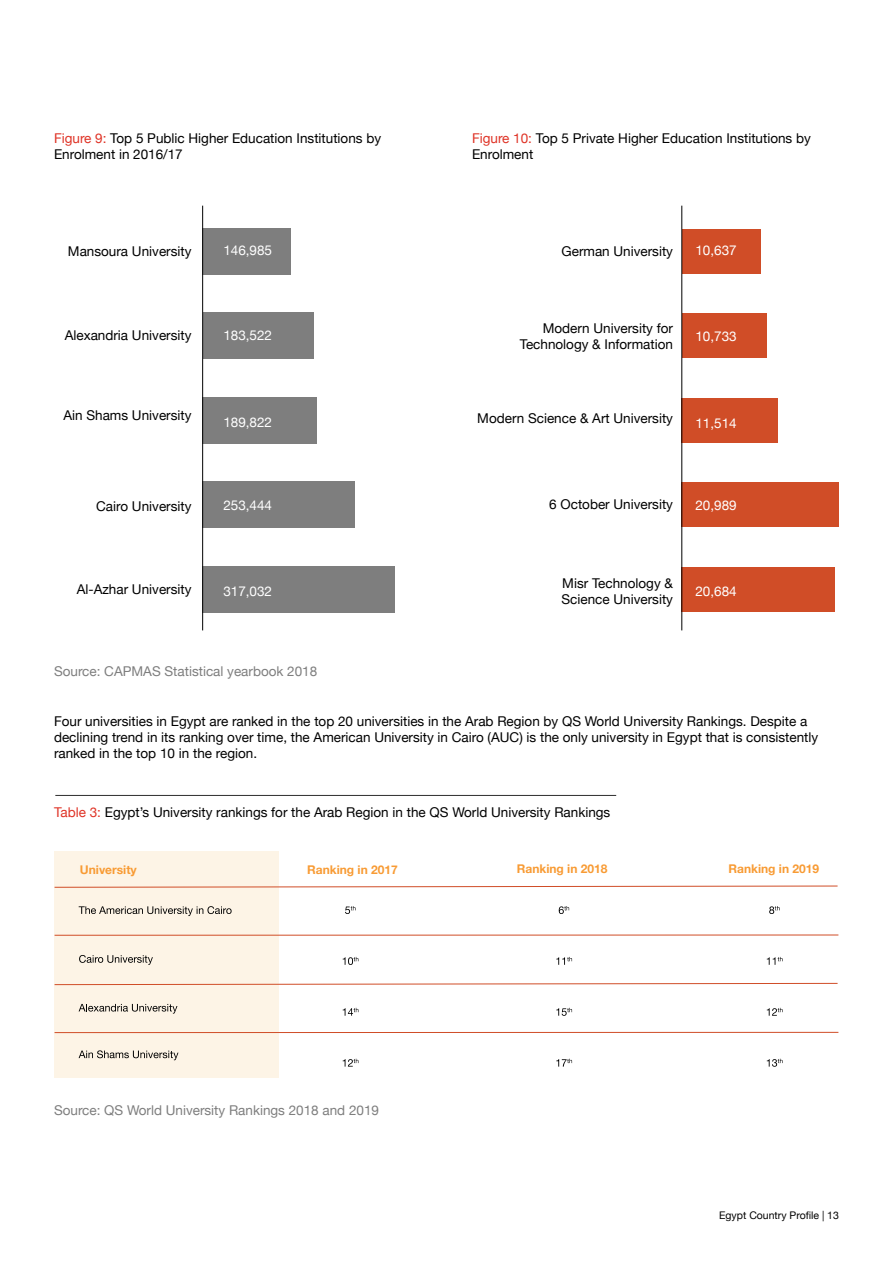
<style>
.page{position:relative;width:893px;height:1263px;background:#fff}
.page>*{position:absolute;margin:0;border:0;box-sizing:border-box;transform-origin:0 0}
.t1{font:13.5px/16.2px "Helvetica Neue";color:#000}
.t2{font:13.5px "Helvetica Neue";color:#7e7e7e}
.t3{font:13.5px "Helvetica Neue";color:#fff}
.t4{font:700 12px "Helvetica Neue";color:#f89b34}
.t5{font:10.5px "Helvetica Neue";color:#000}
.s1{color:#df3326}
</style>
<div class="page">
<div style="left:203px;top:228px;width:88px;height:47px;background:#7e7e7e"></div>
<div style="left:203px;top:313px;width:111px;height:46px;background:#7e7e7e"></div>
<div style="left:203px;top:397px;width:114px;height:46px;background:#7e7e7e"></div>
<div style="left:203px;top:482px;width:152px;height:46px;background:#7e7e7e"></div>
<div style="left:203px;top:566px;width:192px;height:46px;background:#7e7e7e"></div>
<hr style="left:202px;top:206px;width:1px;height:424px;background:#000">
<div style="left:682px;top:229px;width:78px;height:45px;background:#d04d27"></div>
<div style="left:682px;top:313px;width:85px;height:45px;background:#d04d27"></div>
<div style="left:682px;top:398px;width:96px;height:45px;background:#d04d27"></div>
<div style="left:682px;top:482px;width:157px;height:45px;background:#d04d27"></div>
<div style="left:682px;top:567px;width:153px;height:45px;background:#d04d27"></div>
<hr style="left:681px;top:206px;width:1px;height:424px;background:#000">
<div style="left:54px;top:851px;width:225px;height:226px;background:#fdf4e6"></div>
<svg style="left:79px;top:906px;width:153px;height:10px"></svg>
<svg style="left:79px;top:955px;width:74px;height:10px"></svg>
<svg style="left:769px;top:906px;width:11px;height:8px"></svg>
<svg style="left:767px;top:957px;width:15px;height:8px"></svg>
<svg style="left:767px;top:1008px;width:15px;height:8px"></svg>
<svg style="left:767px;top:1059px;width:15px;height:8px"></svg>
<svg style="left:559px;top:906px;width:10px;height:8px"></svg>
<svg style="left:556px;top:957px;width:16px;height:8px"></svg>
<svg style="left:556px;top:1059px;width:16px;height:7px"></svg>
<svg style="left:556px;top:1008px;width:16px;height:8px"></svg>
<svg style="left:345px;top:906px;width:10px;height:8px"></svg>
<svg style="left:343px;top:957px;width:15px;height:8px"></svg>
<svg style="left:343px;top:1059px;width:15px;height:7px"></svg>
<svg style="left:343px;top:1008px;width:15px;height:8px"></svg>
<svg style="left:79px;top:1004px;width:98px;height:10px"></svg>
<svg style="left:79px;top:1050px;width:99px;height:10px"></svg>
<svg style="left:54px;top:885px;width:784px;height:3px"></svg>
<hr style="left:55px;top:935px;width:783px;height:1px;background:#d04d27">
<svg style="left:54px;top:983px;width:784px;height:2px"></svg>
<hr style="left:55px;top:1032px;width:783px;height:1px;background:#d04d27">
<hr style="left:55px;top:795px;width:561px;height:1px;background:#2d2d2d">
<p class="t1" style="left:54px;top:131px;width:329px"><span class="s1">Figure 9:</span> Top 5 Public Higher Education Institutions by<br>Enrolment in 2016/17</p>
<p class="t1" style="left:472px;top:131px;width:340px"><span class="s1">Figure 10:</span> Top 5 Private Higher Education Institutions by<br>Enrolment</p>
<p class="t3" style="left:223px;top:241px;width:50px">146,985</p>
<p class="t3" style="left:695px;top:241px;width:43px">10,637</p>
<p class="t1" style="left:68px;top:244px;width:125px">Mansoura University</p>
<p class="t1" style="left:561px;top:244px;width:113px">German University</p>
<p class="t1" style="left:65px;top:328px;width:128px">Alexandria University</p>
<p class="t1" style="left:520px;top:321px;width:155px;text-align:right">Modern University for<br>Technology &amp; Information</p>
<p class="t3" style="left:223px;top:326px;width:50px">183,522</p>
<p class="t3" style="left:695px;top:326px;width:43px">10,733</p>
<p class="t1" style="left:63px;top:408px;width:130px">Ain Shams University</p>
<p class="t1" style="left:477px;top:411px;width:197px">Modern Science &amp; Art University</p>
<p class="t3" style="left:223px;top:413px;width:50px">189,822</p>
<p class="t3" style="left:695px;top:413px;width:43px">11,514</p>
<p class="t1" style="left:96px;top:499px;width:97px">Cairo University</p>
<p class="t1" style="left:549px;top:497px;width:125px">6 October University</p>
<p class="t3" style="left:223px;top:495px;width:50px">253,444</p>
<p class="t3" style="left:695px;top:495px;width:43px">20,989</p>
<p class="t1" style="left:77px;top:582px;width:116px">Al-Azhar University</p>
<p class="t1" style="left:562px;top:576px;width:113px">Misr Technology &amp;<br>Science University</p>
<p class="t3" style="left:223px;top:581px;width:50px">317,032</p>
<p class="t3" style="left:695px;top:582px;width:43px">20,684</p>
<p class="t2" style="left:54px;top:662px;width:265px">Source: CAPMAS Statistical yearbook 2018</p>
<p class="t1" style="left:54px;top:714px;width:766px">Four universities in Egypt are ranked in the top 20 universities in the Arab Region by QS World University Rankings. Despite a declining trend in its ranking over time, the American University in Cairo (AUC) is the only university in Egypt that is consistently ranked in the top 10 in the region.</p>
<p class="t1" style="left:54px;top:805px;width:558px"><span class="s1">Table 3:</span> Egypt’s University rankings for the Arab Region in the QS World University Rankings</p>
<p class="t4" style="left:80px;top:860px;width:58px">University</p>
<p class="t4" style="left:307px;top:860px;width:92px">Ranking in 2017</p>
<p class="t4" style="left:517px;top:859px;width:92px">Ranking in 2018</p>
<p class="t4" style="left:728px;top:859px;width:92px">Ranking in 2019</p>
<p class="t2" style="left:54px;top:1100px;width:327px">Source: QS World University Rankings 2018 and 2019</p>
<p class="t5" style="left:719px;top:1208px;width:121px">Egypt Country Profile | 13</p>
</div>
